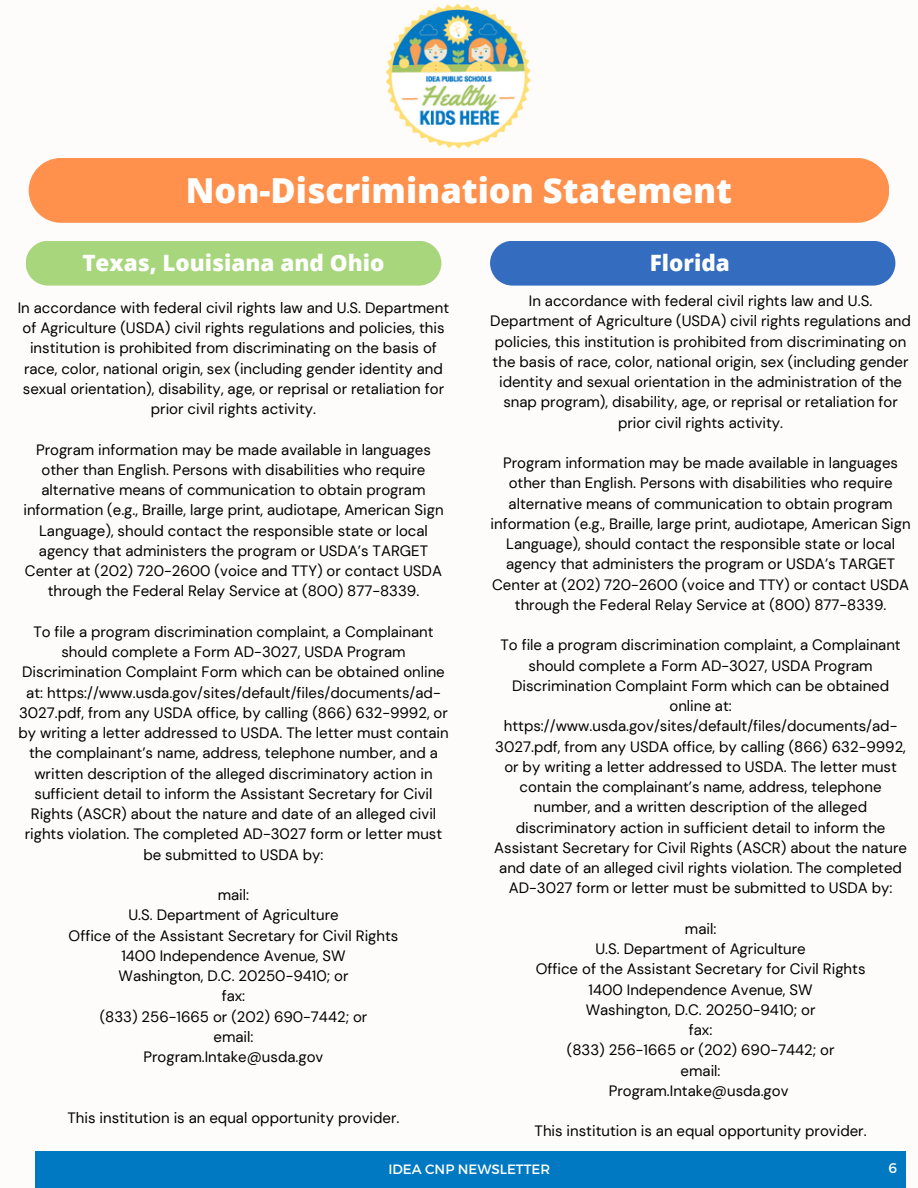
<style>
.page{position:relative;width:918px;height:1188px;background:#fdfcfa}
.page>*{position:absolute;margin:0;border:0;box-sizing:border-box;transform-origin:0 0}
.t1{font:800 34.5px "Open Sans";color:#fff}
.t2{font:800 22.5px "Open Sans";color:#fff}
.t3{font:15px/20.2px "DM Sans";color:#000;text-align:center}
.t4{font:13.95px "Montserrat";color:#fff}
.t5{font:13.5px "Montserrat";color:#fff}
</style>
<div class="page">
<div style="left:29px;top:158px;width:860px;height:65px;background:#ff914d;border-radius:32px"></div>
<div style="left:26px;top:241px;width:415px;height:45px;background:#a8d67c;border-radius:22px"></div>
<div style="left:490px;top:241px;width:405px;height:45px;background:#346dbf"></div>
<img style="left:385px;top:3px;width:146px;height:146px">
<div style="left:35px;top:1152px;width:871px;height:36px;background:#0079c2"></div>
<p class="t1" style="left:186px;top:166px;width:548px">Non-Discrimination Statement</p>
<p class="t2" style="left:82px;top:247px;width:304px">Texas, Louisiana and Ohio</p>
<p class="t2" style="left:650px;top:247px;width:82px">Florida</p>
<p class="t3" style="left:18px;top:298px;width:433px">In accordance with federal civil rights law and U.S. Department of Agriculture (USDA) civil rights regulations and policies, this institution is prohibited from discriminating on the basis of race, color, national origin, sex (including gender identity and sexual orientation), disability, age, or reprisal or retaliation for prior civil rights activity.</p>
<p class="t3" style="left:23px;top:439px;width:422px">Program information may be made available in languages other than English. Persons with disabilities who require alternative means of communication to obtain program information (e.g., Braille, large print, audiotape, American Sign Language), should contact the responsible state or local agency that administers the program or USDA’s TARGET Center at (202) 720-2600 (voice and TTY) or contact USDA through the Federal Relay Service at (800) 877-8339.</p>
<p class="t3" style="left:18px;top:622px;width:432px">To file a program discrimination complaint, a Complainant should complete a Form AD-3027, USDA Program Discrimination Complaint Form which can be obtained online at: https://www.usda.gov/sites/default/files/documents/ad-3027.pdf, from any USDA office, by calling (866) 632-9992, or by writing a letter addressed to USDA. The letter must contain the complainant’s name, address, telephone number, and a written description of the alleged discriminatory action in sufficient detail to inform the Assistant Secretary for Civil Rights (ASCR) about the nature and date of an alleged civil rights violation. The completed AD-3027 form or letter must be submitted to USDA by:</p>
<p class="t3" style="left:218px;top:885px;width:33px">mail:</p>
<p class="t3" style="left:128px;top:905px;width:212px">U.S. Department of Agriculture</p>
<p class="t3" style="left:69px;top:925px;width:331px">Office of the Assistant Secretary for Civil Rights</p>
<p class="t3" style="left:121px;top:946px;width:226px">1400 Independence Avenue, SW</p>
<p class="t3" style="left:119px;top:966px;width:231px">Washington, D.C. 20250-9410; or</p>
<p class="t3" style="left:222px;top:986px;width:25px">fax:</p>
<p class="t3" style="left:100px;top:1006px;width:269px">(833) 256-1665 or (202) 690-7442; or</p>
<p class="t3" style="left:214px;top:1027px;width:41px">email:</p>
<p class="t3" style="left:144px;top:1047px;width:181px">Program.Intake@usda.gov</p>
<p class="t3" style="left:67px;top:1108px;width:334px">This institution is an equal opportunity provider.</p>
<h1 class="t3" style="left:490px;top:291px;width:422px">In accordance with federal civil rights law and U.S.<br>Department of Agriculture (USDA) civil rights regulations and policies, this institution is prohibited from discriminating on the basis of race, color, national origin, sex (including gender identity and sexual orientation in the administration of the snap program), disability, age, or reprisal or retaliation for prior civil rights activity.</h1>
<h2 class="t3" style="left:491px;top:453px;width:422px">Program information may be made available in languages other than English. Persons with disabilities who require alternative means of communication to obtain program information (e.g., Braille, large print, audiotape, American Sign Language), should contact the responsible state or local agency that administers the program or USDA’s TARGET Center at (202) 720-2600 (voice and TTY) or contact USDA through the Federal Relay Service at (800) 877-8339.</h2>
<h2 class="t3" style="left:494px;top:635px;width:414px">To file a program discrimination complaint, a Complainant should complete a Form AD-3027, USDA Program Discrimination Complaint Form which can be obtained online at: https://www.usda.gov/sites/default/files/documents/ad-3027.pdf, from any USDA office, by calling (866) 632-9992, or by writing a letter addressed to USDA. The letter must contain the complainant’s name, address, telephone number, and a written description of the alleged discriminatory action in sufficient detail to inform the Assistant Secretary for Civil Rights (ASCR) about the nature and date of an alleged civil rights violation. The completed AD-3027 form or letter must be submitted to USDA by:</h2>
<p class="t3" style="left:685px;top:919px;width:33px">mail:</p>
<p class="t3" style="left:595px;top:939px;width:212px">U.S. Department of Agriculture</p>
<p class="t3" style="left:536px;top:959px;width:331px">Office of the Assistant Secretary for Civil Rights</p>
<p class="t3" style="left:589px;top:979px;width:226px">1400 Independence Avenue, SW</p>
<p class="t3" style="left:586px;top:1000px;width:231px">Washington, D.C. 20250-9410; or</p>
<p class="t3" style="left:689px;top:1020px;width:25px">fax:</p>
<p class="t3" style="left:567px;top:1040px;width:269px">(833) 256-1665 or (202) 690-7442; or</p>
<p class="t3" style="left:681px;top:1060px;width:41px">email:</p>
<p class="t3" style="left:609px;top:1081px;width:181px">Program.Intake@usda.gov</p>
<p class="t3" style="left:535px;top:1121px;width:334px">This institution is an equal opportunity provider.</p>
<p class="t5" style="left:388px;top:1161px;width:163px">IDEA CNP NEWSLETTER</p>
<p class="t4" style="left:888px;top:1159px;width:10px">6</p>
</div>
